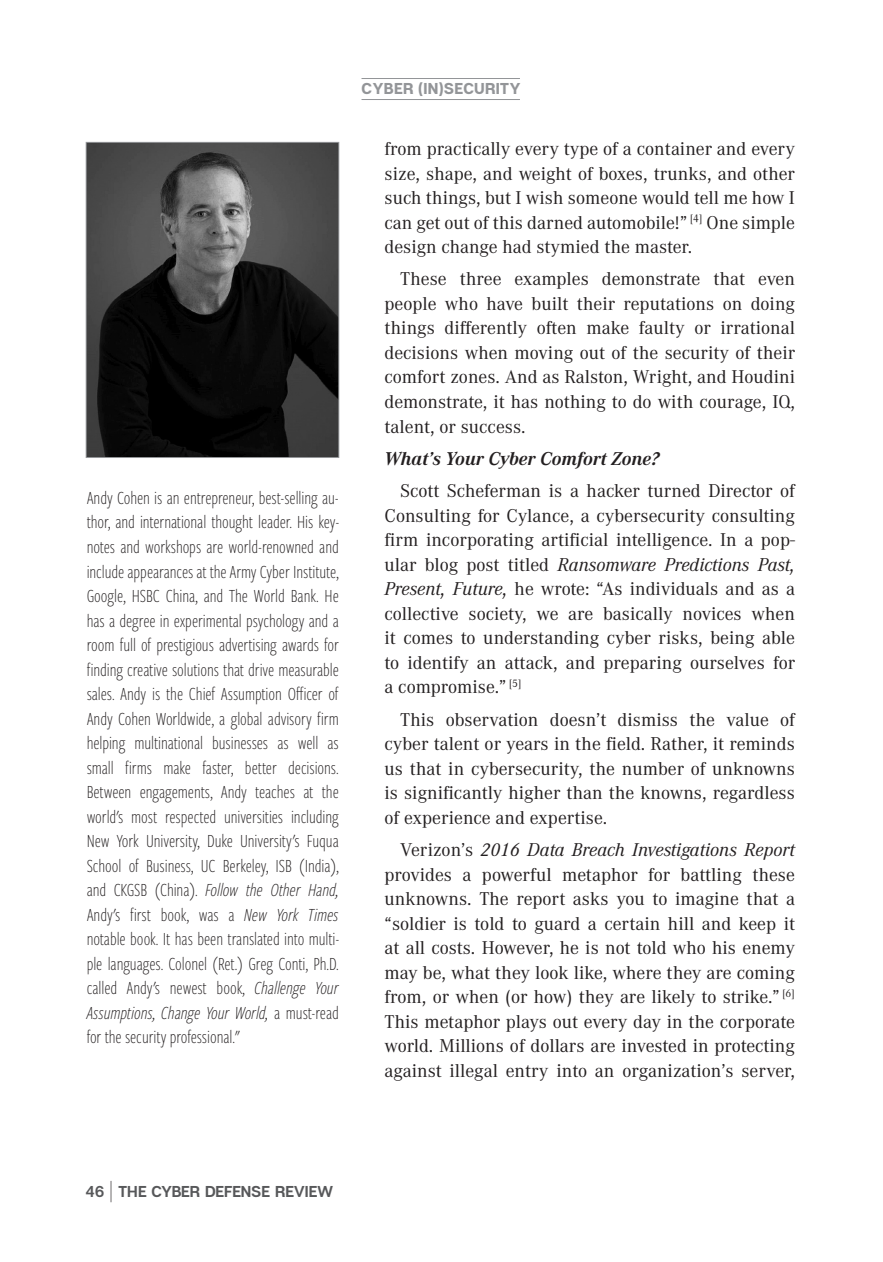
<style>
.page{position:relative;width:883px;height:1262px;background:#fff}
.page>*{position:absolute;margin:0;border:0;box-sizing:border-box;transform-origin:0 0}
.t1{font:19.25px/24.5px "Corporate A Pro";color:#231f20;text-align:justify}
.t2{font:300 19.25px/24.5px "Freight Sans Cmp Pro";letter-spacing:-.005em;color:#231f20;text-align:justify}
.t3{font:italic 700 19.25px "Corporate A Pro";color:#231f20}
.t4{font:700 15.75px "Articulat CF";letter-spacing:-.015em;color:#57585a}
.t5{font:800 15.75px "Articulat CF";letter-spacing:.01em;color:#939598}
.s1{font-style:italic}
.s2{font-family:"Bebas Neue";font-weight:300;font-size:29.75px;color:#231f20}
</style>
<div class="page">
<hr style="left:361px;top:78px;width:159px;height:1px;background:#939598">
<hr style="left:361px;top:99px;width:159px;height:1px;background:#939598">
<img style="left:88px;top:144px;width:249px;height:312px">
<div style="left:86px;top:142px;width:253px;height:316px;border:1px solid #939598"></div>
<p class="t2" style="left:87px;top:485px;width:254px">Andy Cohen is an entrepreneur, best-selling au&shy;thor, and international thought leader. His key&shy;notes and workshops are world-renowned and include appearances at the Army Cyber Institute, Google, HSBC China, and The World Bank. He has a degree in experimental psychology and a room full of prestigious advertising awards for finding creative solutions that drive measurable sales. Andy is the Chief Assumption Officer of Andy Cohen Worldwide, a global advisory firm helping multinational businesses as well as small firms make faster, better decisions.<br>Between engagements, Andy teaches at the world's most respected universities including New York University, Duke University's Fuqua School of Business, UC Berkeley, ISB (India), and CKGSB (China). <span class="s1">Follow the Other Hand, </span>Andy's first book, was a <span class="s1">New York Times </span>notable book. It has been translated into multi&shy;ple languages. Colonel (Ret.) Greg Conti, Ph.D. called Andy's newest book, <span class="s1">Challenge Your Assumptions, Change Your World,</span> a must-read for the security professional."</p>
<p class="t5" style="left:361px;top:79px;width:161px">CYBER (IN)SECURITY</p>
<p class="t1" style="left:384px;top:136px;width:412px">from practically every type of a container and every size, shape, and weight of boxes, trunks, and other such things, but I wish someone would tell me how I can get out of this darned automobile!” <sup>[4]</sup> One simple design change had stymied the master.</p>
<p class="t1" style="left:384px;top:266px;width:412px;text-indent:16px">These three examples demonstrate that even people who have built their reputations on doing things differently often make faulty or irrational decisions when moving out of the security of their comfort zones. And as Ralston, Wright, and Houdini demonstrate, it has nothing to do with courage, IQ, talent, or success.</p>
<p class="t3" style="left:384px;top:445px;width:276px">What’s Your Cyber Comfort Zone?</p>
<p class="t1" style="left:384px;top:478px;width:412px;text-indent:16px">Scott Scheferman is a hacker turned Director of Consulting for Cylance, a cybersecurity consulting firm incorporating artificial intelligence. In a pop&shy;ular blog post titled <span class="s1">Ransomware Predictions Past, Present, Future,</span> he wrote: “As individuals and as a collective society, we are basically novices when it comes to understanding cyber risks, being able to identify an attack, and preparing ourselves for a compromise.” <sup>[5]</sup></p>
<p class="t1" style="left:384px;top:706px;width:412px;text-indent:16px">This observation doesn’t dismiss the value of cyber talent or years in the field. Rather, it reminds us that in cybersecurity, the number of unknowns is significantly higher than the knowns, regardless of experience and expertise.</p>
<p class="t1" style="left:384px;top:836px;width:412px;text-indent:16px">Verizon’s <span class="s1">2016 Data Breach Investigations Report </span>provides a powerful metaphor for battling these unknowns. The report asks you to imagine that a “soldier is told to guard a certain hill and keep it at all costs. However, he is not told who his enemy may be, what they look like, where they are coming from, or when (or how) they are likely to strike.” <sup>[6] </sup>This metaphor plays out every day in the corporate world. Millions of dollars are invested in protecting against illegal entry into an organization’s server,</p>
<p class="t4" style="left:85px;top:1182px;width:249px">46 <span class="s2">|</span> THE CYBER DEFENSE REVIEW</p>
</div>
